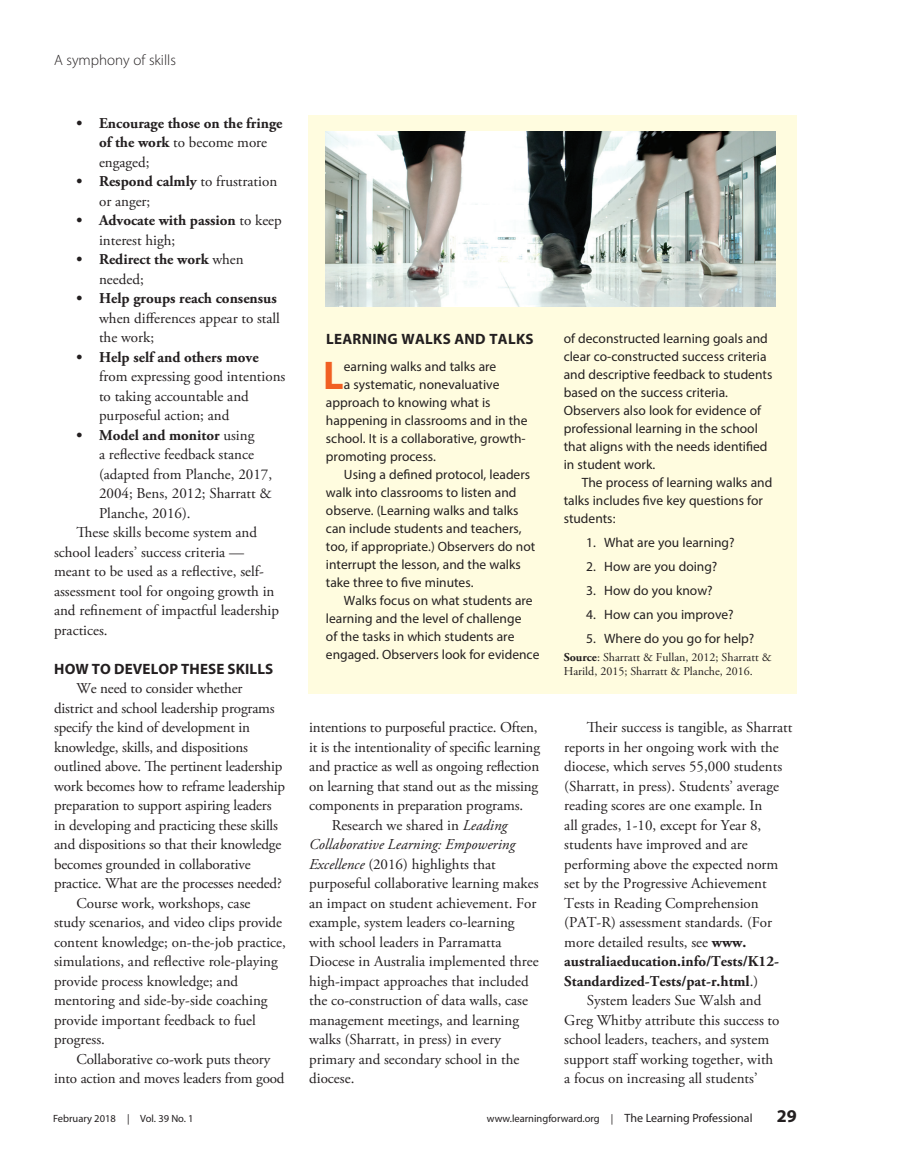
<style>
.page{position:relative;width:905px;height:1175px;background:#fff}
.page>*{position:absolute;margin:0;border:0;box-sizing:border-box;transform-origin:0 0}
.box{font:700 40.2px "Myriad Pro";color:#f16023}
.t1{font:700 18px "Myriad Pro";color:#231f20}
.body{font:15px/19.5px "Adobe Garamond Pro";color:#231f20}
.t2{font:700 15px/19.5px "Adobe Garamond Pro";color:#231f20}
.subhead{font:700 15px "Myriad Pro";letter-spacing:.01em;color:#231f20}
.box-2{font:700 15px "Myriad Pro";letter-spacing:.02em;color:#231f20}
.box-3{font:300 15px "Myriad Pro";color:#231f20}
.box-4{font:13.5px/18px "Myriad Pro";color:#231f20}
.body-2{font:12px/13.5px "Adobe Garamond Pro";color:#231f20}
.t3{font:10.5px "Myriad Pro";color:#231f20}
.s1{font-weight:400}
.s2{font-weight:700}
.s3{font-style:italic}
.s4{font-size:12px}
</style>
<div class="page">
<div style="left:308px;top:115px;width:488px;height:578px;background:#fffcdf"></div>
<img style="left:326px;top:132px;width:450px;height:174px">
<p class="box-3" style="left:54px;top:51px;width:123px">A symphony of skills</p>
<p class="t2" style="left:99px;top:113px;width:185px;text-indent:-22px">• Encourage those on the fringe of the work <span class="s1">to become more engaged;</span></p>
<p class="body" style="left:99px;top:172px;width:180px;text-indent:-22px"><span class="s2">• Respond calmly</span> to frustration or anger;</p>
<p class="t2" style="left:99px;top:211px;width:184px;text-indent:-22px">• Advocate with passion <span class="s1">to keep interest high;</span></p>
<p class="t2" style="left:99px;top:250px;width:146px;text-indent:-22px">• Redirect the work <span class="s1">when needed;</span></p>
<p class="body" style="left:99px;top:289px;width:182px;text-indent:-22px"><span class="s2">• Help groups reach consensus </span>when differences appear to stall the work;</p>
<p class="body" style="left:99px;top:348px;width:188px;text-indent:-22px"><span class="s2">• Help self and others move </span>from expressing good intentions to taking accountable and purposeful action; and</p>
<p class="body" style="left:99px;top:426px;width:175px;text-indent:-22px"><span class="s2">• Model and monitor</span> using<br>a reflective feedback stance (adapted from Planche, 2017,<br>2004; Bens, 2012; Sharratt &amp;<br>Planche, 2016).</p>
<p class="body" style="left:54px;top:523px;width:226px;text-indent:22px">These skills become system and school leaders’ success criteria — meant to be used as a reflective, self&shy;assessment tool for ongoing growth in and refinement of impactful leadership practices.</p>
<p class="subhead" style="left:54px;top:659px;width:221px">HOW TO DEVELOP THESE SKILLS</p>
<p class="body" style="left:54px;top:679px;width:233px;text-indent:22px">We need to consider whether district and school leadership programs specify the kind of development in knowledge, skills, and dispositions outlined above. The pertinent leadership work becomes how to reframe leadership preparation to support aspiring leaders in developing and practicing these skills and dispositions so that their knowledge becomes grounded in collaborative practice. What are the processes needed?</p>
<p class="body" style="left:54px;top:894px;width:233px;text-indent:22px">Course work, workshops, case<br>study scenarios, and video clips provide content knowledge; on-the-job practice, simulations, and reflective role-playing provide process knowledge; and mentoring and side-by-side coaching provide important feedback to fuel progress.</p>
<p class="body" style="left:54px;top:1050px;width:232px;text-align:center">Collaborative co-work puts theory<br>into action and moves leaders from good</p>
<p class="box-2" style="left:326px;top:329px;width:209px">LEARNING WALKS AND TALKS</p>
<p class="box" style="left:323px;top:349px;width:22px">L</p>
<p class="box-4" style="left:344px;top:357px;width:154px">earning walks and talks are</p>
<p class="box-4" style="left:344px;top:375px;width:157px">a systematic, nonevaluative</p>
<p class="box-4" style="left:326px;top:393px;width:166px">approach to knowing what is</p>
<p class="box-4" style="left:326px;top:411px;width:203px">happening in classrooms and in the</p>
<p class="box-4" style="left:326px;top:429px;width:201px">school. It is a collaborative, growth-</p>
<p class="box-4" style="left:326px;top:447px;width:111px">promoting process.</p>
<p class="box-4" style="left:326px;top:465px;width:211px;text-indent:18px">Using a defined protocol, leaders walk into classrooms to listen and observe. (Learning walks and talks can include students and teachers, too, if appropriate.) Observers do not interrupt the lesson, and the walks take three to five minutes.</p>
<p class="box-4" style="left:326px;top:591px;width:215px;text-indent:18px">Walks focus on what students are learning and the level of challenge<br>of the tasks in which students are engaged. Observers look for evidence</p>
<p class="body" style="left:309px;top:718px;width:232px">intentions to purposeful practice. Often, it is the intentionality of specific learning and practice as well as ongoing reflection on learning that stand out as the missing components in preparation programs.</p>
<p class="body" style="left:309px;top:816px;width:231px;text-indent:22px">Research we shared in <span class="s3">Leading Collaborative Learning: Empowering Excellence</span> (2016) highlights that purposeful collaborative learning makes an impact on student achievement. For example, system leaders co-learning with school leaders in Parramatta Diocese in Australia implemented three high-impact approaches that included the co-construction of data walls, case management meetings, and learning walks (Sharratt, in press) in every primary and secondary school in the diocese.</p>
<p class="box-4" style="left:563px;top:329px;width:210px">of deconstructed learning goals and clear co-constructed success criteria and descriptive feedback to students based on the success criteria.<br>Observers also look for evidence of professional learning in the school that aligns with the needs identified in student work.</p>
<p class="box-4" style="left:563px;top:473px;width:210px;text-indent:18px">The process of learning walks and talks includes five key questions for students:</p>
<p class="box-4" style="left:586px;top:533px;width:150px">1. What are you learning?</p>
<p class="box-4" style="left:586px;top:557px;width:133px">2. How are you doing?</p>
<p class="box-4" style="left:586px;top:581px;width:128px">3. How do you know?</p>
<p class="box-4" style="left:586px;top:605px;width:149px">4. How can you improve?</p>
<p class="box-4" style="left:586px;top:629px;width:170px">5. Where do you go for help?</p>
<p class="body-2" style="left:563px;top:651px;width:209px"><span class="s2">Source</span>: Sharratt &amp; Fullan, 2012; Sharratt &amp;<br>Harild, 2015; Sharratt &amp; Planche, 2016.</p>
<p class="body" style="left:564px;top:718px;width:230px;text-indent:22px">Their success is tangible, as Sharratt reports in her ongoing work with the diocese, which serves 55,000 students (Sharratt, in press). Students’ average reading scores are one example. In<br>all grades, 1-10, except for Year 8, students have improved and are performing above the expected norm set by the Progressive Achievement Tests in Reading Comprehension (PAT-R) assessment standards. (For more detailed results, see <span class="s2">www. australiaeducation.info/Tests/K12- Standardized-Tests/pat-r.html</span>.)</p>
<p class="body" style="left:564px;top:991px;width:217px;text-indent:22px">System leaders Sue Walsh and Greg Whitby attribute this success to school leaders, teachers, and system support staff working together, with a focus on increasing all students’</p>
<p class="t3" style="left:53px;top:1112px;width:142px">February 2018 | Vol. 39 No. 1</p>
<p class="t3" style="left:487px;top:1112px;width:267px">www.learningforward.org | <span class="s4">The Learning Professional</span></p>
<p class="t1" style="left:777px;top:1104px;width:21px">29</p>
</div>
